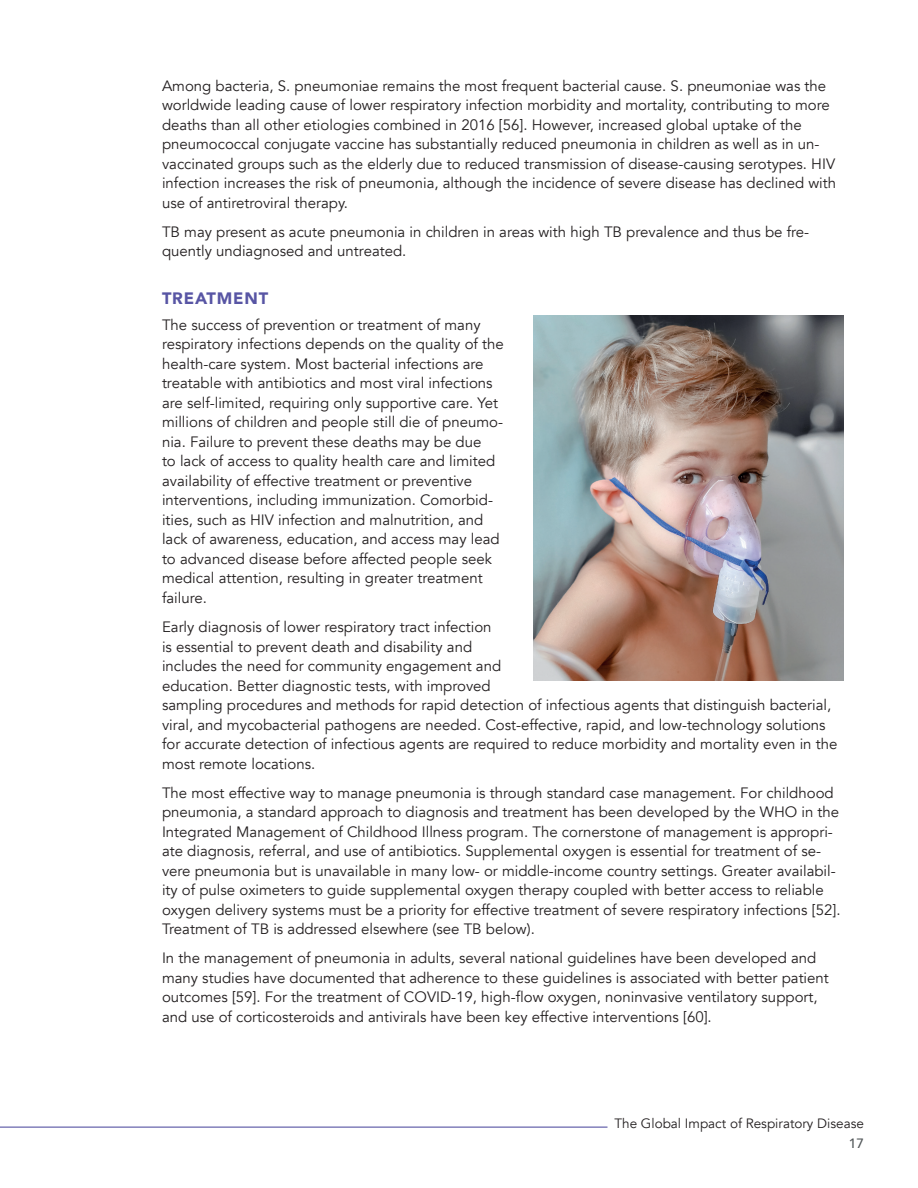
<style>
.page{position:relative;width:918px;height:1188px;background:#fff}
.page>*{position:absolute;margin:0;border:0;box-sizing:border-box;transform-origin:0 0}
.t1{font:900 16.5px "Avenir";letter-spacing:.05em;color:#5855a4}
.t2{font:15px/19.5px "Avenir";color:#231f20}
.t3{font:13.5px "Avenir";color:#231f20}
.t4{font:500 13.5px "Avenir";color:#525759}
</style>
<div class="page">
<hr style="left:0;top:1127px;width:608px;height:1px;background:#5855a4">
<img style="left:533px;top:315px;width:311px;height:365px">
<p class="t2" style="left:162px;top:76px;width:676px">Among bacteria, S. pneumoniae remains the most frequent bacterial cause. S. pneumoniae was the worldwide leading cause of lower respiratory infection morbidity and mortality, contributing to more deaths than all other etiologies combined in 2016 [56]. However, increased global uptake of the pneumococcal conjugate vaccine has substantially reduced pneumonia in children as well as in un&shy;vaccinated groups such as the elderly due to reduced transmission of disease-causing serotypes. HIV infection increases the risk of pneumonia, although the incidence of severe disease has declined with use of antiretroviral therapy.</p>
<p class="t2" style="left:162px;top:222px;width:649px">TB may present as acute pneumonia in children in areas with high TB prevalence and thus be fre&shy;quently undiagnosed and untreated.</p>
<p class="t1" style="left:162px;top:284px;width:108px">TREATMENT</p>
<p class="t2" style="left:162px;top:315px;width:343px">The success of prevention or treatment of many respiratory infections depends on the quality of the health-care system. Most bacterial infections are treatable with antibiotics and most viral infections are self-limited, requiring only supportive care. Yet millions of children and people still die of pneumo&shy;nia. Failure to prevent these deaths may be due<br>to lack of access to quality health care and limited availability of effective treatment or preventive interventions, including immunization. Comorbid&shy;ities, such as HIV infection and malnutrition, and lack of awareness, education, and access may lead to advanced disease before affected people seek medical attention, resulting in greater treatment failure.</p>
<p class="t2" style="left:162px;top:617px;width:677px">Early diagnosis of lower respiratory tract infection<br>is essential to prevent death and disability and<br>includes the need for community engagement and<br>education. Better diagnostic tests, with improved<br>sampling procedures and methods for rapid detection of infectious agents that distinguish bacterial, viral, and mycobacterial pathogens are needed. Cost-effective, rapid, and low-technology solutions for accurate detection of infectious agents are required to reduce morbidity and mortality even in the most remote locations.</p>
<p class="t2" style="left:162px;top:783px;width:680px">The most effective way to manage pneumonia is through standard case management. For childhood pneumonia, a standard approach to diagnosis and treatment has been developed by the WHO in the Integrated Management of Childhood Illness program. The cornerstone of management is appropri&shy;ate diagnosis, referral, and use of antibiotics. Supplemental oxygen is essential for treatment of se&shy;vere pneumonia but is unavailable in many low- or middle-income country settings. Greater availabil&shy;ity of pulse oximeters to guide supplemental oxygen therapy coupled with better access to reliable oxygen delivery systems must be a priority for effective treatment of severe respiratory infections [52].<br>Treatment of TB is addressed elsewhere (see TB below).</p>
<p class="t2" style="left:162px;top:949px;width:668px">In the management of pneumonia in adults, several national guidelines have been developed and many studies have documented that adherence to these guidelines is associated with better patient outcomes [59]. For the treatment of COVID-19, high-flow oxygen, noninvasive ventilatory support, and use of corticosteroids and antivirals have been key effective interventions [60].</p>
<p class="t3" style="left:614px;top:1115px;width:251px">The Global Impact of Respiratory Disease</p>
<p class="t4" style="left:849px;top:1132px;width:17px">17</p>
</div>
